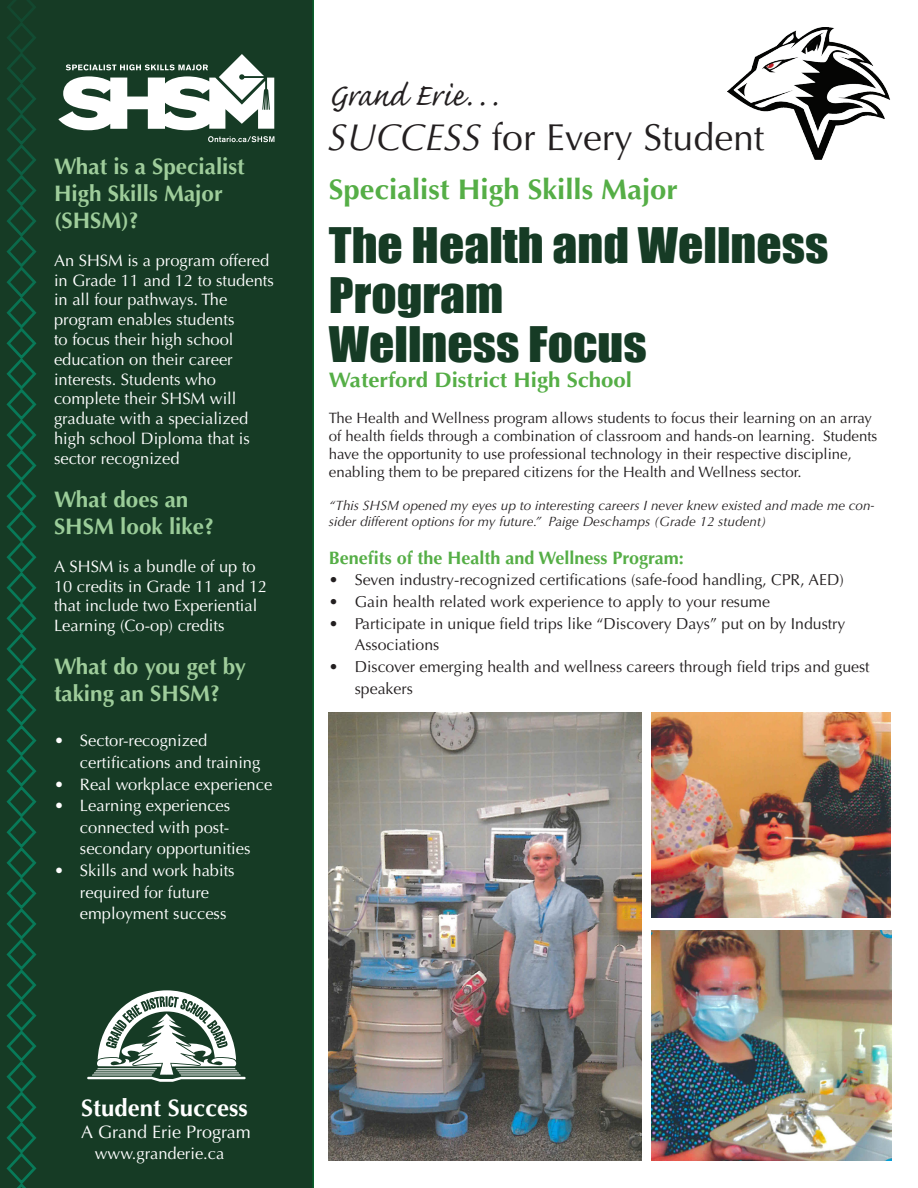
<style>
.page{position:relative;width:918px;height:1188px;background:#fff}
.page>*{position:absolute;margin:0;border:0;box-sizing:border-box;transform-origin:0 0}
.t1{font:45px/49.5px "Impact";color:#163b25;scale:1.1 1}
.t2{font:39.6px "Caflisch Script Web";color:#231f20}
.t3{font:37.5px "Optima LT Std";color:#231f20}
.t4{font:700 28.5px "Optima LT Std";color:#55ae46}
.t5{font:700 24px "Optima LT Std";color:#fff}
.t6{font:700 22.5px/27px "Optima LT Std";color:#9fcd9b}
.t7{font:700 22.5px/27px "Optima LT Std";color:#9bcd99}
.t8{font:700 21px "Optima LT Std";color:#55ae46;scale:1.06 1}
.t9{font:700 18px "Optima LT Std";color:#55ae46}
.t10{font:18px "Optima LT Std";color:#fff}
.t11{font:16.5px/19.8px "Optima LT Std";color:#fff}
.t12{font:15.9px/21.6px "Optima LT Std";color:#231f20}
.t13{font:15px/18px "Optima LT Std";color:#231f20}
.t14{font:italic 13.5px/16.2px "Optima LT Std";color:#231f20}
.s1{font-style:italic}
</style>
<div class="page">
<div style="left:0;top:0;width:314px;height:1188px;background:#163b25"></div>
<svg style="left:58px;top:54px;width:216px;height:88px"></svg>
<svg style="left:87px;top:990px;width:159px;height:92px"></svg>
<img style="left:728px;top:27px;width:162px;height:133px">
<img style="left:328px;top:713px;width:314px;height:448px">
<img style="left:651px;top:713px;width:240px;height:205px">
<img style="left:651px;top:931px;width:240px;height:230px">
<svg style="left:5px;top:0;width:33px;height:1188px;background:#13462e"></svg>
<p class="t6" style="left:54px;top:153px;width:192px">What is a Specialist<br>High Skills Major (SHSM)?</p>
<p class="t11" style="left:54px;top:251px;width:221px">An SHSM is a program offered in Grade 11 and 12 to students in all four pathways. The program enables students<br>to focus their high school education on their career interests. Students who complete their SHSM will graduate with a specialized high school Diploma that is sector recognized</p>
<p class="t7" style="left:54px;top:486px;width:162px">What does an<br>SHSM look like?</p>
<p class="t11" style="left:54px;top:557px;width:215px">A SHSM is a bundle of up to<br>10 credits in Grade 11 and 12 that include two Experiential<br>Learning (Co-op) credits</p>
<p class="t6" style="left:54px;top:654px;width:194px">What do you get by taking an SHSM?</p>
<p class="t11" style="left:80px;top:730px;width:182px;line-height:21.6px;text-indent:-26px">• Sector-recognized certifications and training</p>
<p class="t11" style="left:54px;top:774px;width:220px">• Real workplace experience</p>
<p class="t11" style="left:80px;top:795px;width:172px;line-height:21.6px;text-indent:-26px">• Learning experiences connected with post&shy;secondary opportunities</p>
<p class="t11" style="left:80px;top:860px;width:156px;line-height:21.6px;text-indent:-26px">• Skills and work habits required for future employment success</p>
<p class="t2" style="left:329px;top:75px;width:175px">Grand Erie…</p>
<p class="t3" style="left:328px;top:115px;width:438px"><span class="s1">SUCCESS</span> for Every Student</p>
<p class="t4" style="left:329px;top:173px;width:351px">Specialist High Skills Major</p>
<p class="t1" style="left:329px;top:220px;width:456px">The Health and Wellness<br>Program</p>
<p class="t1" style="left:329px;top:319px;width:290px">Wellness Focus</p>
<p class="t8" style="left:329px;top:368px;width:288px">Waterford District High School</p>
<p class="t13" style="left:329px;top:410px;width:550px">The Health and Wellness program allows students to focus their learning on an array of health fields through a combination of classroom and hands-on learning. Students have the opportunity to use professional technology in their respective discipline, enabling them to be prepared citizens for the Health and Wellness sector.</p>
<p class="t14" style="left:329px;top:497px;width:547px">“This SHSM opened my eyes up to interesting careers I never knew existed and made me con&shy;sider different options for my future.” Paige Deschamps (Grade 12 student)</p>
<p class="t9" style="left:329px;top:547px;width:356px">Benefits of the Health and Wellness Program:</p>
<p class="t12" style="left:329px;top:570px;width:516px">• Seven industry-recognized certifications (safe-food handling, CPR, AED)</p>
<p class="t12" style="left:329px;top:591px;width:443px">• Gain health related work experience to apply to your resume</p>
<p class="t12" style="left:355px;top:613px;width:492px;text-indent:-26px">• Participate in unique field trips like “Discovery Days” put on by Industry<br>Associations</p>
<p class="t12" style="left:355px;top:656px;width:516px;text-indent:-26px">• Discover emerging health and wellness careers through field trips and guest speakers</p>
<p class="t5" style="left:81px;top:1094px;width:168px">Student Success</p>
<p class="t10" style="left:81px;top:1121px;width:171px">A Grand Erie Program</p>
<p class="t11" style="left:95px;top:1144px;width:131px">www.granderie.ca</p>
</div>
